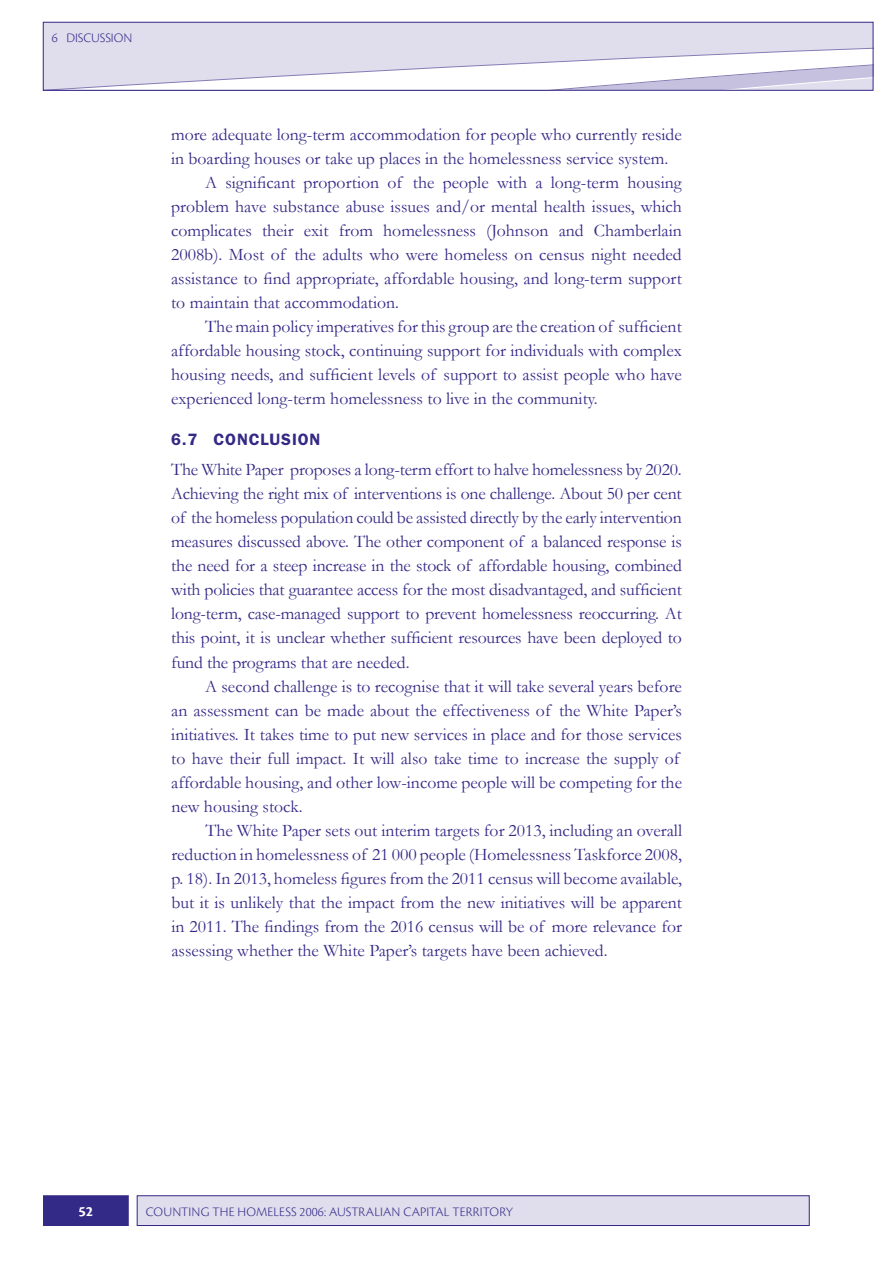
<style>
.page{position:relative;width:895px;height:1263px;background:#fff}
.page>*{position:absolute;margin:0;border:0;box-sizing:border-box;transform-origin:0 0}
.t1{font:17.7px/24px "Garamond";color:#332986;text-align:justify}
.t2{font:600 16.5px "Franklin Gothic";letter-spacing:.05em;color:#332986}
.t3{font:700 15px "Cronos Pro";color:#fff}
.t4{font:300 13.5px "Cronos Pro";letter-spacing:.01em;color:#332986}
</style>
<div class="page">
<div style="left:43px;top:22px;width:829px;height:68px;background:#e0dded"></div>
<svg style="left:74px;top:48px;width:796px;height:40px"></svg>
<div style="left:43px;top:22px;width:829px;height:68px;border:1px solid #332986"></div>
<div style="left:137px;top:1195px;width:671px;height:30px;background:#e0dded"></div>
<div style="left:137px;top:1195px;width:672px;height:30px;border:1px solid #332986"></div>
<div style="left:43px;top:1195px;width:85px;height:30px;background:#332986"></div>
<div style="left:43px;top:1195px;width:85px;height:30px;border:1px solid #332986"></div>
<p class="t4" style="left:52px;top:30px;width:82px">6 DISCUSSION</p>
<p class="t1" style="left:171px;top:122px;width:512px">more adequate long-term accommodation for people who currently reside</p>
<p class="t1" style="left:171px;top:146px;width:498px">in boarding houses or take up places in the homelessness service system.</p>
<p class="t1" style="left:205px;top:170px;width:478px">A significant proportion of the people with a long-term housing</p>
<p class="t1" style="left:171px;top:194px;width:512px">problem have substance abuse issues and/or mental health issues, which</p>
<p class="t1" style="left:171px;top:218px;width:512px">complicates their exit from homelessness (Johnson and Chamberlain</p>
<p class="t1" style="left:171px;top:242px;width:512px">2008b). Most of the adults who were homeless on census night needed</p>
<p class="t1" style="left:171px;top:266px;width:512px">assistance to find appropriate, affordable housing, and long-term support</p>
<p class="t1" style="left:171px;top:290px;width:229px">to maintain that accommodation.</p>
<p class="t1" style="left:205px;top:314px;width:478px">The main policy imperatives for this group are the creation of sufficient</p>
<p class="t1" style="left:171px;top:338px;width:512px">affordable housing stock, continuing support for individuals with complex</p>
<p class="t1" style="left:171px;top:362px;width:512px">housing needs, and sufficient levels of support to assist people who have</p>
<p class="t1" style="left:171px;top:386px;width:428px">experienced long-term homelessness to live in the community.</p>
<p class="t2" style="left:171px;top:430px;width:151px">6.7 CONCLUSION</p>
<p class="t1" style="left:171px;top:458px;width:512px">The White Paper proposes a long-term effort to halve homelessness by 2020.<br>Achieving the right mix of interventions is one challenge. About 50 per cent of the homeless population could be assisted directly by the early intervention measures discussed above. The other component of a balanced response is the need for a steep increase in the stock of affordable housing, combined with policies that guarantee access for the most disadvantaged, and sufficient long-term, case-managed support to prevent homelessness reoccurring. At this point, it is unclear whether sufficient resources have been deployed to fund the programs that are needed.</p>
<p class="t1" style="left:171px;top:674px;width:512px;text-align:left;text-indent:34px">A second challenge is to recognise that it will take several years before an assessment can be made about the effectiveness of the White Paper’s initiatives. It takes time to put new services in place and for those services to have their full impact. It will also take time to increase the supply of affordable housing, and other low-income people will be competing for the new housing stock.</p>
<p class="t1" style="left:171px;top:818px;width:512px;text-indent:34px">The White Paper sets out interim targets for 2013, including an overall reduction in homelessness of 21 000 people (Homelessness Taskforce 2008, p. 18). In 2013, homeless figures from the 2011 census will become available, but it is unlikely that the impact from the new initiatives will be apparent in 2011. The findings from the 2016 census will be of more relevance for assessing whether the White Paper’s targets have been achieved.</p>
<p class="t3" style="left:78px;top:1203px;width:16px">52</p>
<p class="t4" style="left:146px;top:1204px;width:368px">COUNTING THE HOMELESS 2006: AUSTRALIAN CAPITAL TERRITORY</p>
</div>
